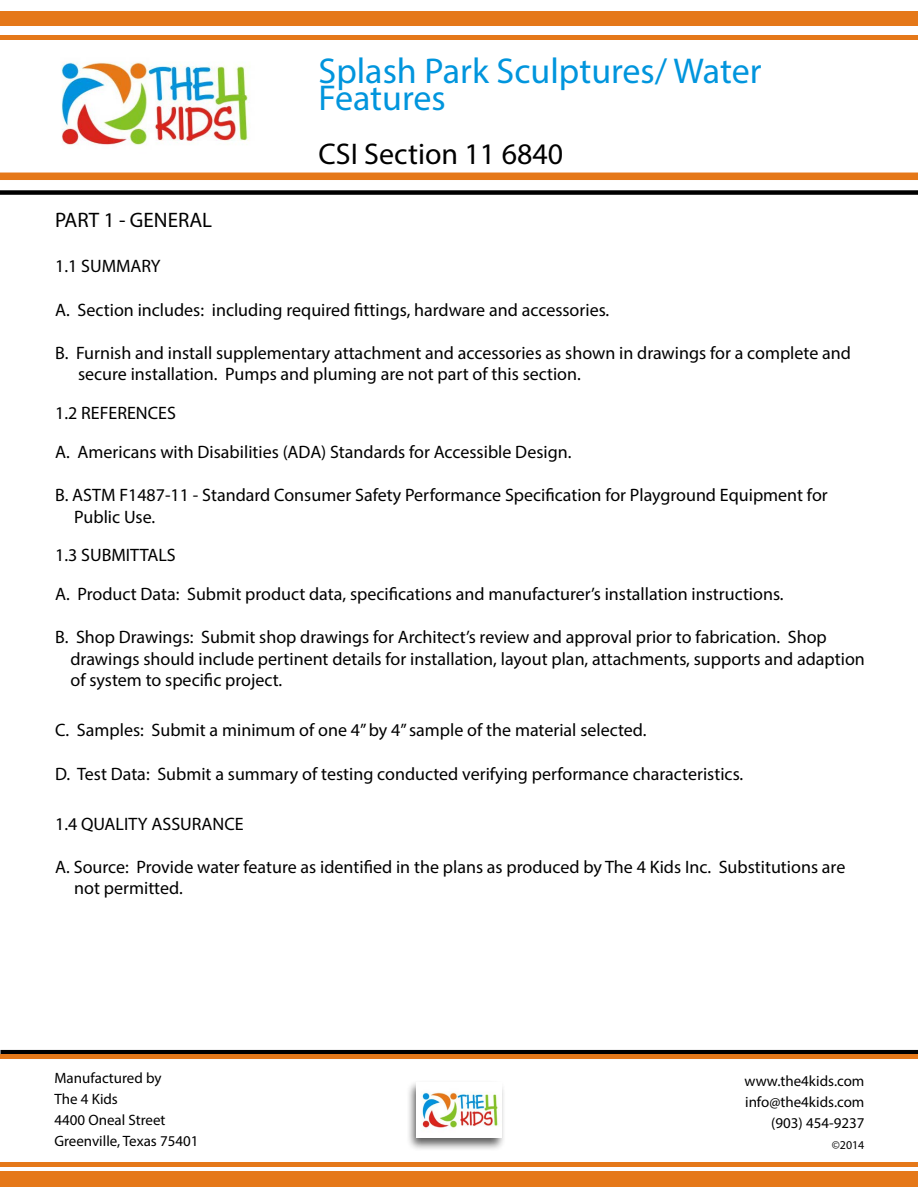
<style>
.page{position:relative;width:918px;height:1188px;background:#fff}
.page>*{position:absolute;margin:0;border:0;box-sizing:border-box;transform-origin:0 0}
.t1{font:36px/27px "Myriad Pro";color:#0195dd}
.t2{font:30px "Myriad Pro";color:#000}
.t3{font:21px "Myriad Pro";color:#000}
.t4{font:18px/21.6px "Myriad Pro";color:#000}
.t5{font:15px/21px "Myriad Pro";color:#000}
.t6{font:13.5px "Myriad Pro";color:#000}
.t7{font:12px "Myriad Pro";color:#000}
</style>
<div class="page">
<div style="left:0;top:190px;width:918px;height:5px;background:#000"></div>
<div style="left:0;top:11px;width:918px;height:15px;background:#e57819"></div>
<div style="left:0;top:35px;width:918px;height:5px;background:#e57819"></div>
<div style="left:0;top:173px;width:918px;height:7px;background:#e57819"></div>
<img style="left:61px;top:62px;width:189px;height:83px">
<hr style="left:0;top:1050px;width:918px;height:4px;background:#000">
<div style="left:0;top:1172px;width:918px;height:15px;background:#e57819"></div>
<hr style="left:0;top:1162px;width:918px;height:4px;background:#e57819">
<hr style="left:0;top:1055px;width:918px;height:4px;background:#e57819">
<div style="left:406px;top:1080px;width:101px;height:72px;background:#000;opacity:.65"></div>
<img style="left:417px;top:1082px;width:84px;height:55px">
<h1 class="t1" style="left:319px;top:57px;width:444px">Splash Park Sculptures/ Water<br>Features</h1>
<h2 class="t2" style="left:319px;top:136px;width:246px">CSI Section 11 6840</h2>
<p class="t3" style="left:55px;top:207px;width:158px">PART 1 - GENERAL</p>
<p class="t4" style="left:55px;top:254px;width:107px">1.1 SUMMARY</p>
<p class="t4" style="left:55px;top:299px;width:556px">A. Section includes: including required fittings, hardware and accessories.</p>
<p class="t4" style="left:78px;top:342px;width:774px;text-indent:-23px">B. Furnish and install supplementary attachment and accessories as shown in drawings for a complete and secure installation. Pumps and pluming are not part of this section.</p>
<p class="t4" style="left:55px;top:394px;width:518px;line-height:38.7px">1.2 REFERENCES<br>A. Americans with Disabilities (ADA) Standards for Accessible Design.</p>
<p class="t4" style="left:74px;top:484px;width:755px;text-indent:-19px">B. ASTM F1487-11 - Standard Consumer Safety Performance Specification for Playground Equipment for<br>Public Use.</p>
<p class="t4" style="left:55px;top:536px;width:730px;line-height:38.7px">1.3 SUBMITTALS<br>A. Product Data: Submit product data, specifications and manufacturer’s installation instructions.</p>
<p class="t4" style="left:70px;top:626px;width:796px;text-indent:-15px">B. Shop Drawings: Submit shop drawings for Architect’s review and approval prior to fabrication. Shop drawings should include pertinent details for installation, layout plan, attachments, supports and adaption of system to specific project.</p>
<p class="t4" style="left:55px;top:719px;width:593px">C. Samples: Submit a minimum of one 4” by 4” sample of the material selected.</p>
<p class="t4" style="left:55px;top:763px;width:690px">D. Test Data: Submit a summary of testing conducted verifying performance characteristics.</p>
<p class="t4" style="left:55px;top:812px;width:190px">1.4 QUALITY ASSURANCE</p>
<p class="t4" style="left:74px;top:856px;width:773px;text-indent:-19px">A. Source: Provide water feature as identified in the plans as produced by The 4 Kids Inc. Substitutions are not permitted.</p>
<p class="t5" style="left:54px;top:1068px;width:146px">Manufactured by<br>The 4 Kids<br>4400 Oneal Street<br>Greenville, Texas 75401</p>
<p class="t5" style="left:744px;top:1070px;width:122px;text-align:right">www.the4kids.com info@the4kids.com (903) 454-9237</p>
<p class="t6" style="left:857px;top:1131px;width:8px">1</p>
<p class="t7" style="left:832px;top:1137px;width:34px">©2014</p>
</div>
